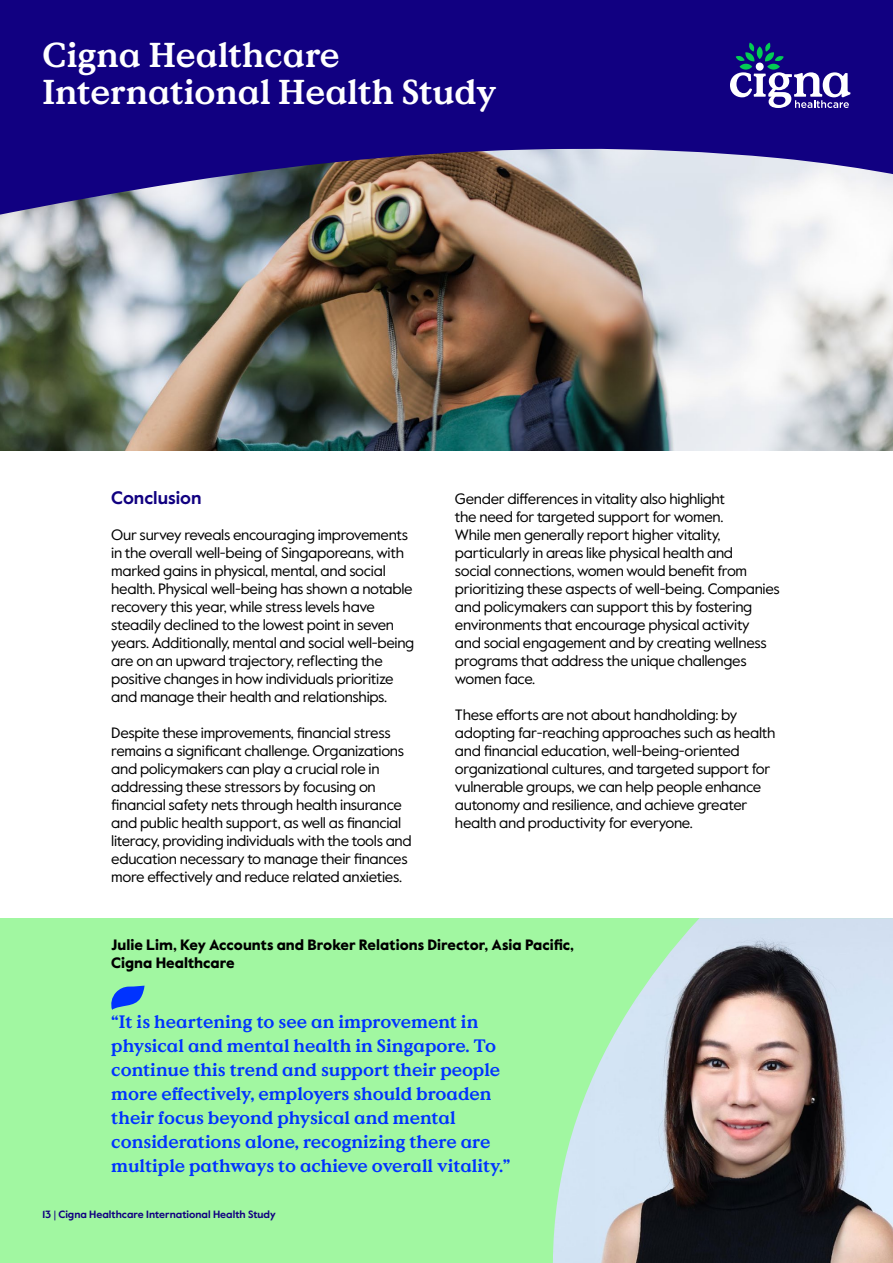
<style>
.page{position:relative;width:893px;height:1263px;background:#fff}
.page>*{position:absolute;margin:0;border:0;box-sizing:border-box;transform-origin:0 0}
.t1{font:700 34.5px/36.3px "Value Serif Pro";color:#fff}
.t2{font:700 18px/24px "Value Serif Pro";color:#03f}
.t3{font:700 18px "Value Sans Pro";color:#110081}
.t4{font:15px/18px "Value Sans Pro";letter-spacing:-.02em;color:#000}
.t5{font:900 15px/18px "Value Sans Pro";color:#000}
.t6{font:700 10.5px "Value Sans Pro";color:#110081}
.s1{font-weight:400}
</style>
<div class="page">
<img style="left:0;top:217px;width:893px;height:233px">
<div style="left:0;top:918px;width:893px;height:345px;background:#a1f7a1"></div>
<svg style="left:111px;top:986px;width:34px;height:24px"></svg>
<img style="left:553px;top:918px;width:340px;height:345px">
<svg style="left:0;top:0;width:893px;height:217px;background:#382b8b"></svg>
<svg style="left:730px;top:43px;width:120px;height:72px"></svg>
<h1 class="t1" style="left:43px;top:39px;width:455px">Cigna Healthcare<br>International Health Study</h1>
<p class="t3" style="left:111px;top:487px;width:92px">Conclusion</p>
<p class="t4" style="left:111px;top:526px;width:305px">Our survey reveals encouraging improvements in the overall well-being of Singaporeans, with marked gains in physical, mental, and social health. Physical well-being has shown a notable recovery this year, while stress levels have steadily declined to the lowest point in seven years. Additionally, mental and social well-being are on an upward trajectory, reflecting the positive changes in how individuals prioritize and manage their health and relationships.</p>
<p class="t4" style="left:111px;top:724px;width:302px">Despite these improvements, financial stress remains a significant challenge. Organizations and policymakers can play a crucial role in addressing these stressors by focusing on financial safety nets through health insurance and public health support, as well as financial literacy, providing individuals with the tools and education necessary to manage their finances more effectively and reduce related anxieties.</p>
<p class="t4" style="left:455px;top:490px;width:326px">Gender differences in vitality also highlight<br>the need for targeted support for women.<br>While men generally report higher vitality, particularly in areas like physical health and<br>social connections, women would benefit from prioritizing these aspects of well-being. Companies and policymakers can support this by fostering environments that encourage physical activity<br>and social engagement and by creating wellness programs that address the unique challenges women face.</p>
<p class="t4" style="left:455px;top:706px;width:322px">These efforts are not about handholding: by adopting far-reaching approaches such as health and financial education, well-being-oriented organizational cultures, and targeted support for vulnerable groups, we can help people enhance autonomy and resilience, and achieve greater health and productivity for everyone.</p>
<p class="t5" style="left:111px;top:936px;width:464px">Julie Lim, Key Accounts and Broker Relations Director, Asia Pacific,<br>Cigna Healthcare</p>
<p class="t2" style="left:111px;top:1011px;width:401px">“It is heartening to see an improvement in physical and mental health in Singapore. To continue this trend and support their people more effectively, employers should broaden their focus beyond physical and mental considerations alone, recognizing there are multiple pathways to achieve overall vitality.”</p>
<p class="t6" style="left:43px;top:1208px;width:235px">13 <span class="s1">|</span> Cigna Healthcare International Health Study</p>
</div>
